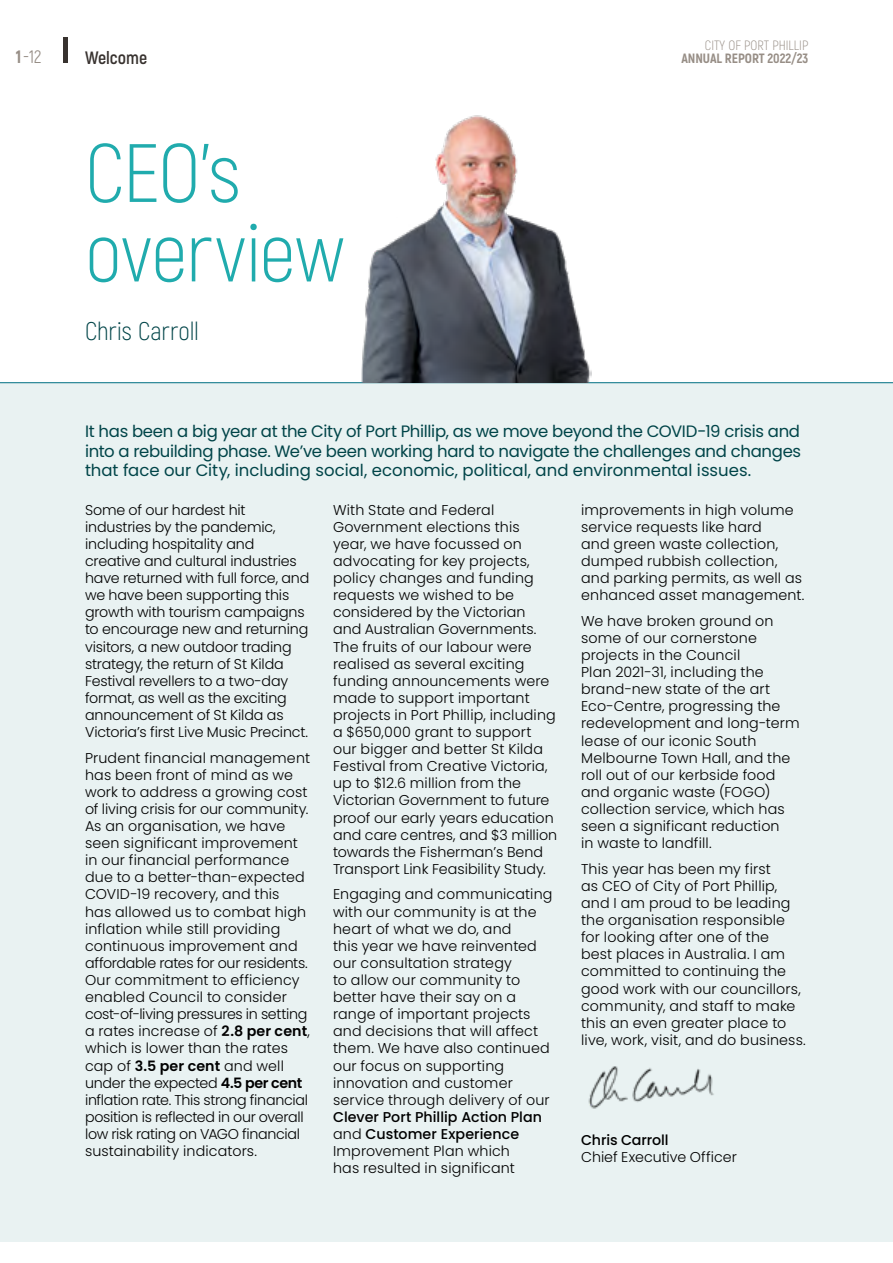
<style>
.page{position:relative;width:893px;height:1263px;background:#fff}
.page>*{position:absolute;margin:0;border:0;box-sizing:border-box;transform-origin:0 0}
.t1{font:300 82.5px/79.5px "Akrobat";letter-spacing:-.01em;color:#20abad}
.t2{font:300 25.5px "Akrobat";letter-spacing:.005em;color:#004448}
.t3{font:700 18px "Akrobat";color:#38322f}
.t4{font:18px "Akrobat";color:#978e86}
.t5{font:16.5px/19.8px "Poppins";color:#004448;text-align:justify}
.t6{font:300 14.25px/17.1px "Poppins";letter-spacing:.005em;color:#000}
.t7{font:500 14.25px "Poppins";letter-spacing:-.01em;color:#000}
.t8{font:800 13.5px "Akrobat";letter-spacing:-.005em;color:#978e86}
.t9{font:300 13.5px "Akrobat";color:#978e86}
.s1{font-weight:800}
.s2{font-weight:600}
.s3{font-weight:500}
</style>
<div class="page">
<div style="left:0;top:383px;width:893px;height:859px;background:#e9f2f2"></div>
<img style="left:588px;top:1066px;width:126px;height:43px">
<hr style="left:0;top:382px;width:893px;height:1px;background:#007184">
<img style="left:361px;top:115px;width:231px;height:268px">
<hr style="left:64px;top:38px;width:4px;height:25px;background:#38322f">
<p class="t4" style="left:16px;top:46px;width:27px"><span class="s1">1</span>-12</p>
<p class="t9" style="left:705px;top:37px;width:105px">CITY OF PORT PHILLIP</p>
<p class="t3" style="left:85px;top:46px;width:64px">Welcome</p>
<p class="t8" style="left:681px;top:50px;width:129px">ANNUAL REPORT 2022/23</p>
<h1 class="t1" style="left:85px;top:133px;width:261px">CEO’s overview</h1>
<h2 class="t2" style="left:85px;top:316px;width:115px">Chris Carroll</h2>
<p class="t5" style="left:85px;top:421px;width:718px">It has been a big year at the City of Port Phillip, as we move beyond the COVID-19 crisis and into a rebuilding phase. We’ve been working hard to navigate the challenges and changes that face our City, including social, economic, political, and environmental issues.</p>
<p class="t6" style="left:85px;top:501px;width:226px">Some of our hardest hit industries by the pandemic, including hospitality and creative and cultural industries have returned with full force, and we have been supporting this growth with tourism campaigns to encourage new and returning visitors, a new outdoor trading strategy, the return of St Kilda<br>Festival revellers to a two-day format, as well as the exciting announcement of St Kilda as<br>Victoria’s first Live Music Precinct.</p>
<p class="t6" style="left:85px;top:749px;width:227px">Prudent financial management has been front of mind as we work to address a growing cost of living crisis for our community.<br>As an organisation, we have seen significant improvement in our financial performance due to a better-than-expected<br>COVID-19 recovery, and this<br>has allowed us to combat high inflation while still providing continuous improvement and affordable rates for our residents.<br>Our commitment to efficiency enabled Council to consider cost-of-living pressures in setting a rates increase of <span class="s2">2.8 per cent</span>, which is lower than the rates cap of <span class="s2">3.5 per cent</span> and well under the expected <span class="s2">4.5 per cent </span>inflation rate. This strong financial position is reflected in our overall low risk rating on VAGO financial sustainability indicators.</p>
<p class="t6" style="left:333px;top:501px;width:226px">With State and Federal<br>Government elections this<br>year, we have focussed on advocating for key projects, policy changes and funding requests we wished to be considered by the Victorian<br>and Australian Governments.<br>The fruits of our labour were realised as several exciting funding announcements were made to support important projects in Port Phillip, including a $650,000 grant to support our bigger and better St Kilda<br>Festival from Creative Victoria, up to $12.6 million from the<br>Victorian Government to future proof our early years education and care centres, and $3 million towards the Fisherman’s Bend<br>Transport Link Feasibility Study.</p>
<p class="t6" style="left:333px;top:886px;width:221px">Engaging and communicating with our community is at the heart of what we do, and<br>this year we have reinvented our consultation strategy<br>to allow our community to better have their say on a range of important projects and decisions that will affect them. We have also continued our focus on supporting innovation and customer service through delivery of our</p>
<p class="t6" style="left:333px;top:1108px;width:211px"><span class="s3">Clever Port Phillip Action Plan </span>and <span class="s3">Customer Experience<br></span>Improvement Plan which<br>has resulted in significant</p>
<p class="t6" style="left:581px;top:501px;width:225px">improvements in high volume service requests like hard<br>and green waste collection, dumped rubbish collection, and parking permits, as well as enhanced asset management.</p>
<p class="t6" style="left:581px;top:612px;width:220px">We have broken ground on some of our cornerstone projects in the Council<br>Plan 2021-31, including the brand-new state of the art<br>Eco-Centre, progressing the redevelopment and long-term lease of our iconic South<br>Melbourne Town Hall, and the roll out of our kerbside food and organic waste (FOGO) collection service, which has seen a significant reduction<br>in waste to landfill.</p>
<p class="t6" style="left:581px;top:860px;width:226px">This year has been my first<br>as CEO of City of Port Phillip, and I am proud to be leading the organisation responsible for looking after one of the<br>best places in Australia. I am committed to continuing the good work with our councillors, community, and staff to make this an even greater place to live, work, visit, and do business.</p>
<p class="t7" style="left:581px;top:1131px;width:89px">Chris Carroll</p>
<p class="t6" style="left:581px;top:1148px;width:157px">Chief Executive Officer</p>
</div>
